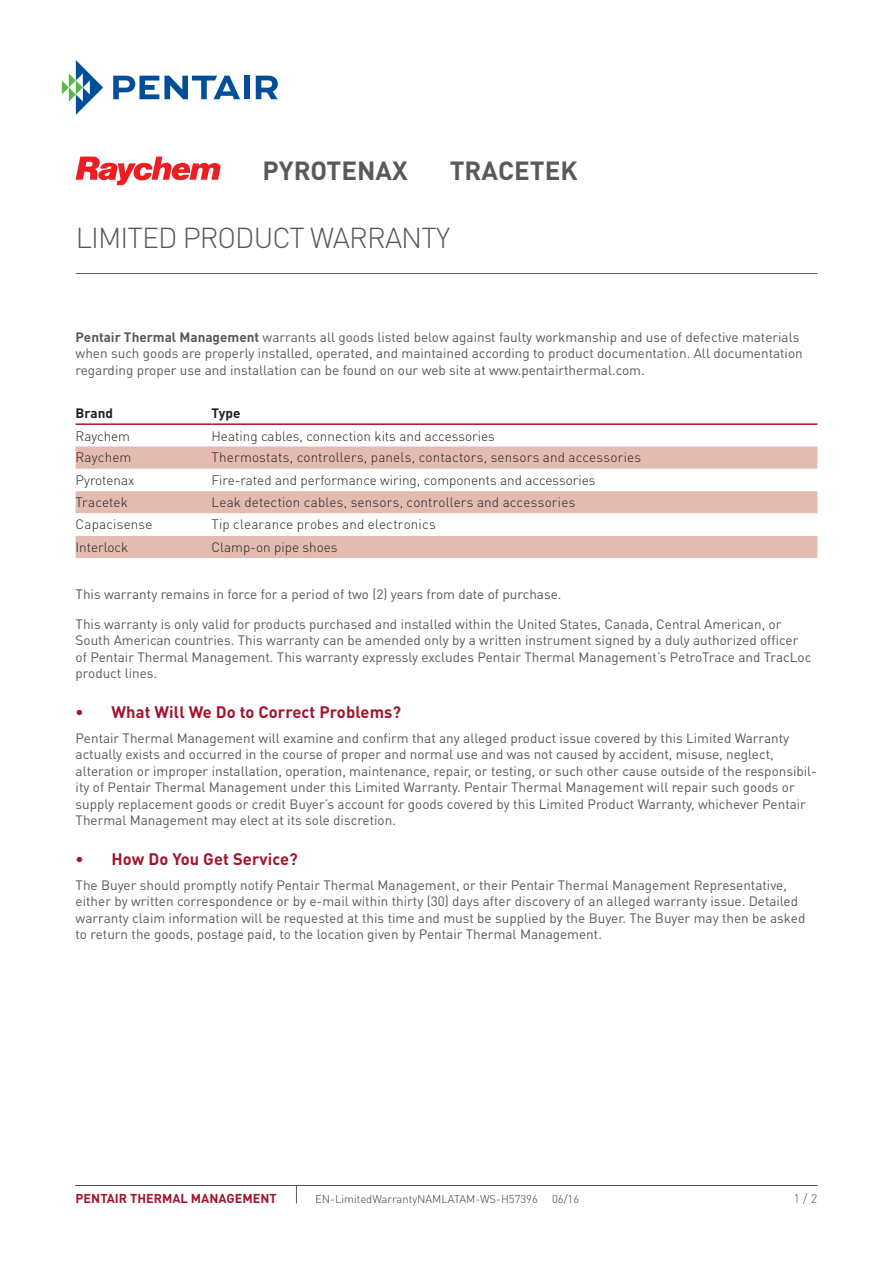
<style>
.page{position:relative;width:893px;height:1263px;background:#fff}
.page>*{position:absolute;margin:0;border:0;box-sizing:border-box;transform-origin:0 0}
.t1{font:300 28.5px "DIN Pro";letter-spacing:-.03em;color:#57585a}
.t2{font:700 25.95px "DIN Pro";color:#58595b}
.t3{font:700 16.5px "DIN Pro";letter-spacing:.005em;color:#a3152c}
.t4{font:13.5px/16.5px "DIN Pro";color:#57585a}
.t5{font:300 13.5px "DIN Pro";letter-spacing:.005em;color:#231f20}
.t6{font:700 13.5px "DIN Pro";color:#231f20}
.t7{font:700 12.75px "DIN Pro";color:#a3152c}
.t8{font:300 12.75px "DIN Pro";color:#57585a}
.t9{font:300 11.25px "DIN Pro";color:#3e3e3f}
.s1{font-weight:700}
</style>
<div class="page">
<svg style="left:76px;top:157px;width:145px;height:28px"></svg>
<svg style="left:62px;top:60px;width:41px;height:55px"></svg>
<svg style="left:113px;top:76px;width:127px;height:23px"></svg>
<div style="left:244px;top:76px;width:6px;height:23px;background:#014e99"></div>
<svg style="left:256px;top:76px;width:22px;height:23px"></svg>
<hr style="left:76px;top:1185px;width:741px;height:1px;background:#57585a">
<svg style="left:296px;top:1186px;width:1px;height:17px"></svg>
<hr style="left:76px;top:273px;width:741px;height:1px;background:#57585a">
<div style="left:76px;top:446px;width:741px;height:112px;background:#e3bbb1"></div>
<svg style="left:76px;top:469px;width:741px;height:22px"></svg>
<svg style="left:76px;top:513px;width:741px;height:23px"></svg>
<hr style="left:76px;top:423px;width:113px;height:2px;background:#a3152c">
<hr style="left:189px;top:423px;width:23px;height:2px;background:#a3152c">
<hr style="left:212px;top:423px;width:605px;height:2px;background:#a3152c">
<h2 class="t2" style="left:263px;top:149px;width:147px">PYROTENAX</h2>
<h2 class="t2" style="left:450px;top:149px;width:129px">TRACETEK</h2>
<h1 class="t1" style="left:76px;top:216px;width:376px">LIMITED PRODUCT WARRANTY</h1>
<p class="t4" style="left:76px;top:328px;width:729px"><span class="s1">Pentair Thermal Management</span> warrants all goods listed below against faulty workmanship and use of defective materials when such goods are properly installed, operated, and maintained according to product documentation. All documentation regarding proper use and installation can be found on our web site at www.pentairthermal.com.</p>
<p class="t6" style="left:76px;top:402px;width:39px">Brand</p>
<p class="t6" style="left:212px;top:402px;width:30px">Type</p>
<p class="t5" style="left:76px;top:425px;width:56px">Raychem</p>
<p class="t5" style="left:212px;top:425px;width:285px">Heating cables, connection kits and accessories</p>
<p class="t5" style="left:76px;top:447px;width:57px">Raychem</p>
<p class="t5" style="left:212px;top:447px;width:431px">Thermostats, controllers, panels, contactors, sensors and accessories</p>
<p class="t5" style="left:76px;top:470px;width:60px">Pyrotenax</p>
<p class="t5" style="left:212px;top:470px;width:385px">Fire-rated and performance wiring, components and accessories</p>
<p class="t5" style="left:76px;top:491px;width:54px">Tracetek</p>
<p class="t5" style="left:212px;top:491px;width:365px">Leak detection cables, sensors, controllers and accessories</p>
<p class="t5" style="left:76px;top:514px;width:78px">Capacisense</p>
<p class="t5" style="left:212px;top:514px;width:226px">Tip clearance probes and electronics</p>
<p class="t5" style="left:76px;top:537px;width:54px">Interlock</p>
<p class="t5" style="left:212px;top:537px;width:128px">Clamp-on pipe shoes</p>
<p class="t4" style="left:76px;top:585px;width:487px">This warranty remains in force for a period of two (2) years from date of purchase.</p>
<p class="t4" style="left:76px;top:615px;width:737px">This warranty is only valid for products purchased and installed within the United States, Canada, Central American, or South American countries. This warranty can be amended only by a written instrument signed by a duly authorized officer of Pentair Thermal Management. This warranty expressly excludes Pentair Thermal Management’s PetroTrace and TracLoc product lines.</p>
<p class="t3" style="left:76px;top:698px;width:327px">• What Will We Do to Correct Problems?</p>
<p class="t4" style="left:76px;top:729px;width:743px">Pentair Thermal Management will examine and confirm that any alleged product issue covered by this Limited Warranty actually exists and occurred in the course of proper and normal use and was not caused by accident, misuse, neglect, alteration or improper installation, operation, maintenance, repair, or testing, or such other cause outside of the responsibil&shy;ity of Pentair Thermal Management under this Limited Warranty. Pentair Thermal Management will repair such goods or supply replacement goods or credit Buyer’s account for goods covered by this Limited Product Warranty, whichever Pentair Thermal Management may elect at its sole discretion.</p>
<p class="t3" style="left:76px;top:845px;width:224px">• How Do You Get Service?</p>
<p class="t4" style="left:76px;top:876px;width:731px">The Buyer should promptly notify Pentair Thermal Management, or their Pentair Thermal Management Representative, either by written correspondence or by e-mail within thirty (30) days after discovery of an alleged warranty issue. Detailed warranty claim information will be requested at this time and must be supplied by the Buyer. The Buyer may then be asked to return the goods, postage paid, to the location given by Pentair Thermal Management.</p>
<p class="t7" style="left:76px;top:1188px;width:203px">PENTAIR THERMAL MANAGEMENT</p>
<p class="t9" style="left:315px;top:1190px;width:224px">EN-LimitedWarrantyNAMLATAM-WS-H57396</p>
<p class="t9" style="left:552px;top:1190px;width:28px">06/16</p>
<p class="t8" style="left:793px;top:1189px;width:25px">1 / 2</p>
</div>
